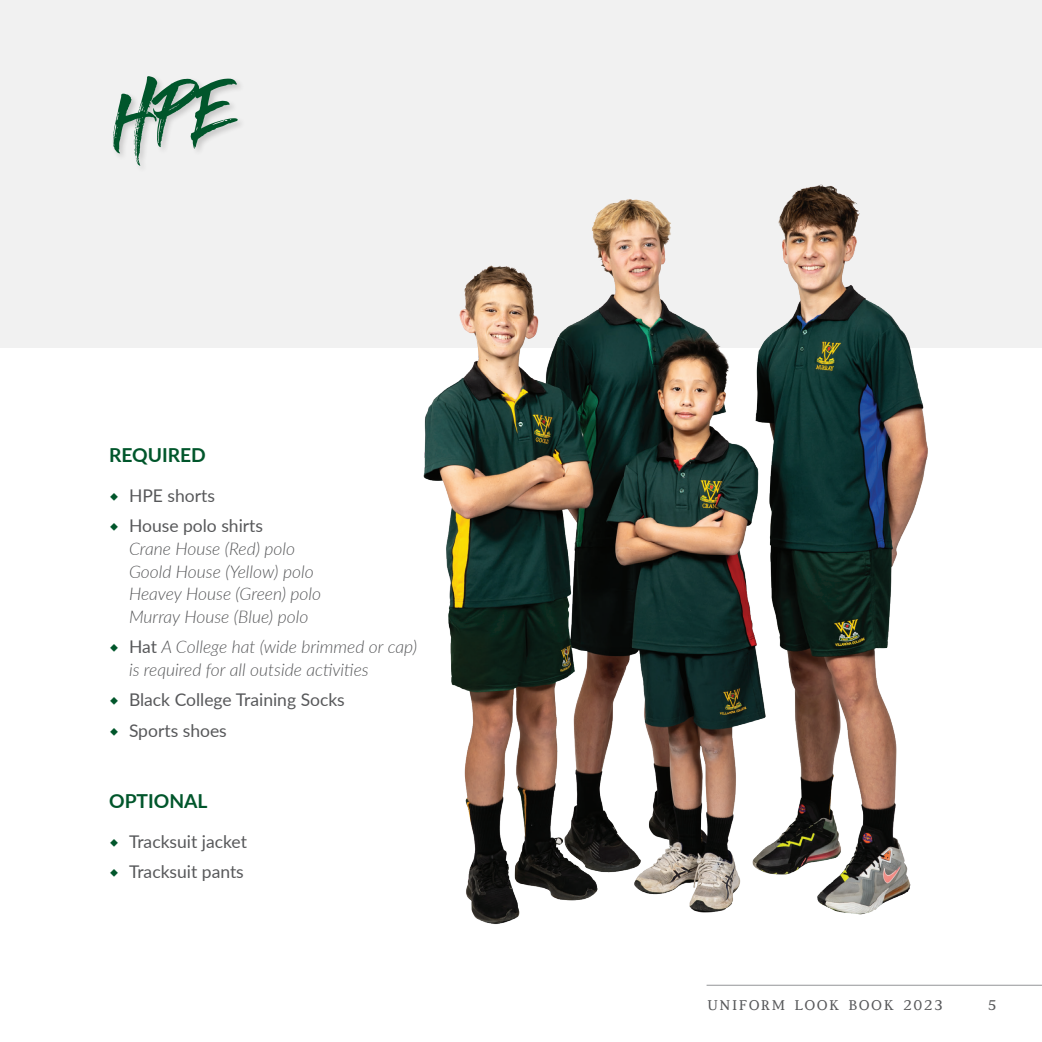
<style>
.page{position:relative;width:1042px;height:1042px;background:#fff}
.page>*{position:absolute;margin:0;border:0;box-sizing:border-box;transform-origin:0 0}
.subhead_green{font:700 19.25px "Lato";color:#00562b}
.uniform_body{font:italic 300 17.5px/22.8px "Lato";color:#57585a}
.uniform_body-2{font:17.5px "Lato";color:#57585a}
.t1{font:14px "Kompani";letter-spacing:.15em;color:#57585a}
.s1{font-weight:400;font-style:normal}
</style>
<div class="page">
<div style="left:0;top:0;width:1042px;height:347px;background:#f1f1f1"></div>
<img style="left:414px;top:184px;width:565px;height:801px">
<hr style="left:706px;top:985px;width:336px;height:1px;background:#939598">
<svg style="left:115px;top:78px;width:126px;height:88px"></svg>
<p class="subhead_green" style="left:109px;top:441px;width:98px">REQUIRED</p>
<p class="uniform_body-2" style="left:129px;top:483px;width:87px">HPE shorts</p>
<p class="uniform_body-2" style="left:129px;top:513px;width:136px">House polo shirts</p>
<p class="uniform_body" style="left:129px;top:536px;width:194px">Crane House (Red) polo<br>Goold House (Yellow) polo<br>Heavey House (Green) polo<br>Murray House (Blue) polo</p>
<p class="uniform_body" style="left:129px;top:635px;width:290px"><span class="s1">Hat</span> A College hat (wide brimmed or cap) is required for all outside activities</p>
<p class="uniform_body-2" style="left:129px;top:687px;width:217px">Black College Training Socks</p>
<p class="uniform_body-2" style="left:129px;top:717px;width:99px">Sports shoes</p>
<p class="subhead_green" style="left:109px;top:786px;width:100px">OPTIONAL</p>
<p class="uniform_body-2" style="left:129px;top:829px;width:119px">Tracksuit jacket</p>
<p class="uniform_body-2" style="left:129px;top:859px;width:116px">Tracksuit pants</p>
<p class="t1" style="left:707px;top:997px;width:237px">UNIFORM LOOK BOOK 2023</p>
<p class="t1" style="left:988px;top:997px;width:10px">5</p>
</div>
